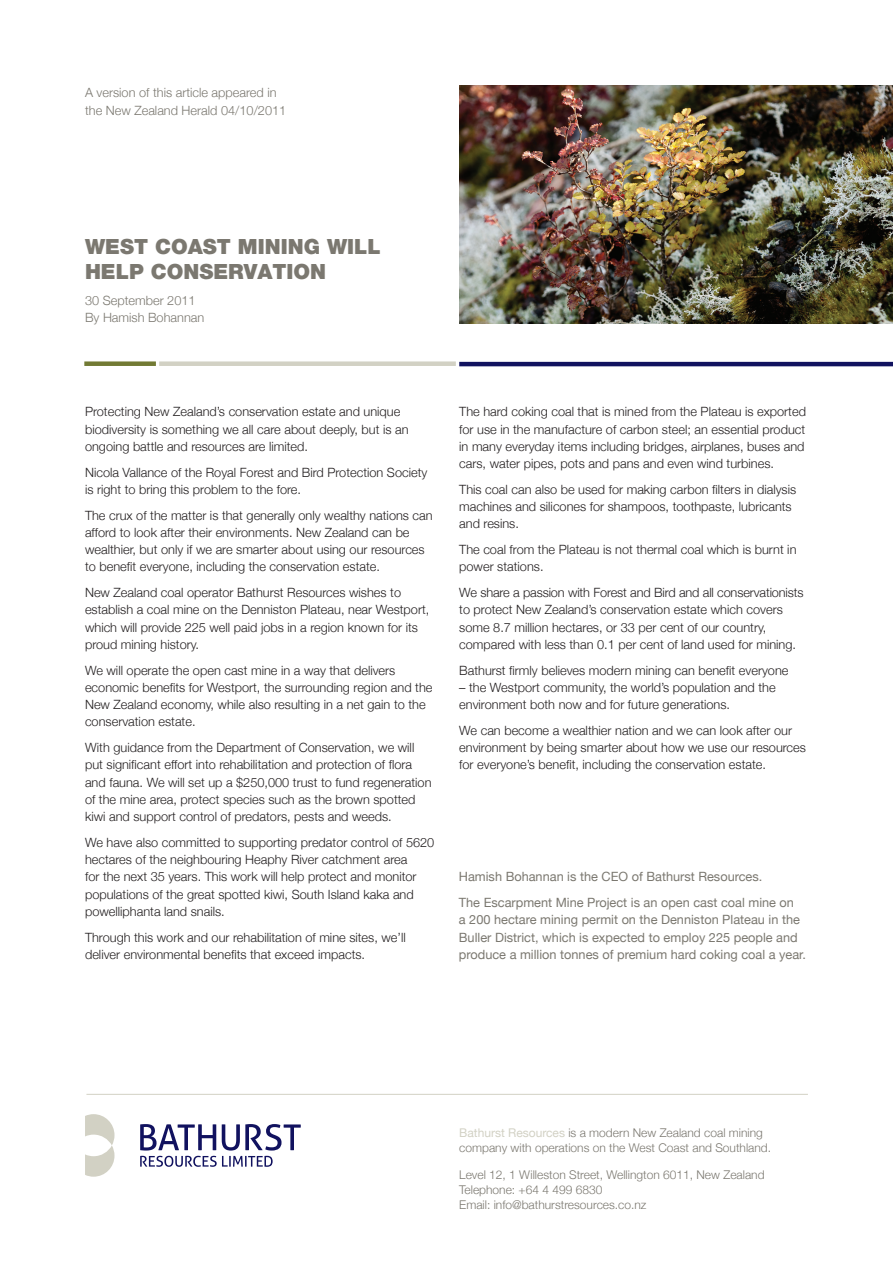
<style>
.page{position:relative;width:893px;height:1263px;background:#fff}
.page>*{position:absolute;margin:0;border:0;box-sizing:border-box;transform-origin:0 0}
.Intro_header_1{font:900 21px/25.2px "Helvetica Neue";color:#7b7870}
.Body_sans{font:300 12.75px/17.2px "Helvetica Neue";color:#231f20}
.Body_sans-2{font:12.75px/17.2px "Helvetica Neue";color:#7b7870}
.Body_sans-3{font:300 12.75px/17.2px "Helvetica Neue";color:#7b7870}
.Sans_body_tabs{font:300 12px/15px "Helvetica Neue";color:#7b7870}
.s1{font-weight:400;color:#d2d1c4}
</style>
<div class="page">
<div style="left:84px;top:361px;width:72px;height:5px;background:#727a34"></div>
<div style="left:159px;top:361px;width:297px;height:5px;background:#d2d1c4"></div>
<hr style="left:459px;top:362px;width:434px;height:4px;background:#11125f">
<svg style="left:140px;top:1156px;width:133px;height:11px"></svg>
<svg style="left:140px;top:1124px;width:76px;height:26px"></svg>
<svg style="left:222px;top:1124px;width:79px;height:26px"></svg>
<svg style="left:85px;top:1114px;width:29px;height:63px"></svg>
<hr style="left:86px;top:1094px;width:722px;height:1px;background:#d2d1c4">
<img style="left:459px;top:85px;width:434px;height:238px">
<p class="Body_sans-3" style="left:85px;top:84px;width:203px">A version of this article appeared in the New Zealand Herald 04/10/2011</p>
<p class="Intro_header_1" style="left:85px;top:234px;width:297px">WEST COAST MINING WILL<br>HELP CONSERVATION</p>
<p class="Body_sans-3" style="left:85px;top:292px;width:121px">30 September 2011<br>By Hamish Bohannan</p>
<p class="Body_sans" style="left:85px;top:403px;width:325px">Protecting New Zealand’s conservation estate and unique biodiversity is something we all care about deeply, but is an ongoing battle and resources are limited.</p>
<p class="Body_sans" style="left:85px;top:463px;width:344px">Nicola Vallance of the Royal Forest and Bird Protection Society is right to bring this problem to the fore.</p>
<p class="Body_sans" style="left:85px;top:506px;width:349px">The crux of the matter is that generally only wealthy nations can afford to look after their environments. New Zealand can be wealthier, but only if we are smarter about using our resources to benefit everyone, including the conservation estate.</p>
<p class="Body_sans" style="left:85px;top:584px;width:346px">New Zealand coal operator Bathurst Resources wishes to establish a coal mine on the Denniston Plateau, near Westport, which will provide 225 well paid jobs in a region known for its proud mining history.</p>
<p class="Body_sans" style="left:85px;top:661px;width:349px">We will operate the open cast mine in a way that delivers economic benefits for Westport, the surrounding region and the New Zealand economy, while also resulting in a net gain to the conservation estate.</p>
<p class="Body_sans" style="left:85px;top:739px;width:348px">With guidance from the Department of Conservation, we will put significant effort into rehabilitation and protection of flora and fauna. We will set up a $250,000 trust to fund regeneration of the mine area, protect species such as the brown spotted kiwi and support control of predators, pests and weeds.</p>
<p class="Body_sans" style="left:85px;top:833px;width:351px">We have also committed to supporting predator control of 5620 hectares of the neighbouring Heaphy River catchment area<br>for the next 35 years. This work will help protect and monitor populations of the great spotted kiwi, South Island kaka and powelliphanta land snails.</p>
<p class="Body_sans" style="left:85px;top:928px;width:322px">Through this work and our rehabilitation of mine sites, we’ll deliver environmental benefits that exceed impacts.</p>
<p class="Body_sans" style="left:459px;top:403px;width:348px;text-align:justify">The hard coking coal that is mined from the Plateau is exported for use in the manufacture of carbon steel; an essential product in many everyday items including bridges, airplanes, buses and cars, water pipes, pots and pans and even wind turbines.</p>
<p class="Body_sans" style="left:459px;top:480px;width:338px">This coal can also be used for making carbon filters in dialysis machines and silicones for shampoos, toothpaste, lubricants and resins.</p>
<p class="Body_sans" style="left:459px;top:541px;width:339px">The coal from the Plateau is not thermal coal which is burnt in power stations.</p>
<p class="Body_sans" style="left:459px;top:584px;width:346px">We share a passion with Forest and Bird and all conservationists to protect New Zealand’s conservation estate which covers some 8.7 million hectares, or 33 per cent of our country, compared with less than 0.1 per cent of land used for mining.</p>
<p class="Body_sans" style="left:459px;top:661px;width:331px">Bathurst firmly believes modern mining can benefit everyone</p>
<p class="Body_sans" style="left:459px;top:678px;width:318px">– the Westport community, the world’s population and the environment both now and for future generations.</p>
<p class="Body_sans" style="left:459px;top:721px;width:348px">We can become a wealthier nation and we can look after our environment by being smarter about how we use our resources for everyone’s benefit, including the conservation estate.</p>
<p class="Body_sans-2" style="left:459px;top:868px;width:305px">Hamish Bohannan is the CEO of Bathurst Resources.</p>
<p class="Body_sans-2" style="left:459px;top:894px;width:348px">The Escarpment Mine Project is an open cast coal mine on<br>a 200 hectare mining permit on the Denniston Plateau in the Buller District, which is expected to employ 225 people and produce a million tonnes of premium hard coking coal a year.</p>
<p class="Sans_body_tabs" style="left:459px;top:1125px;width:313px"><span class="s1">Bathurst Resources</span> is a modern New Zealand coal mining company with operations on the West Coast and Southland.</p>
<p class="Sans_body_tabs" style="left:459px;top:1166px;width:307px">Level 12, 1 Willeston Street, Wellington 6011, New Zealand</p>
<p class="Sans_body_tabs" style="left:459px;top:1181px;width:145px">Telephone: +64 4 499 6830</p>
<p class="Sans_body_tabs" style="left:459px;top:1196px;width:189px">Email: info@bathurstresources.co.nz</p>
</div>
